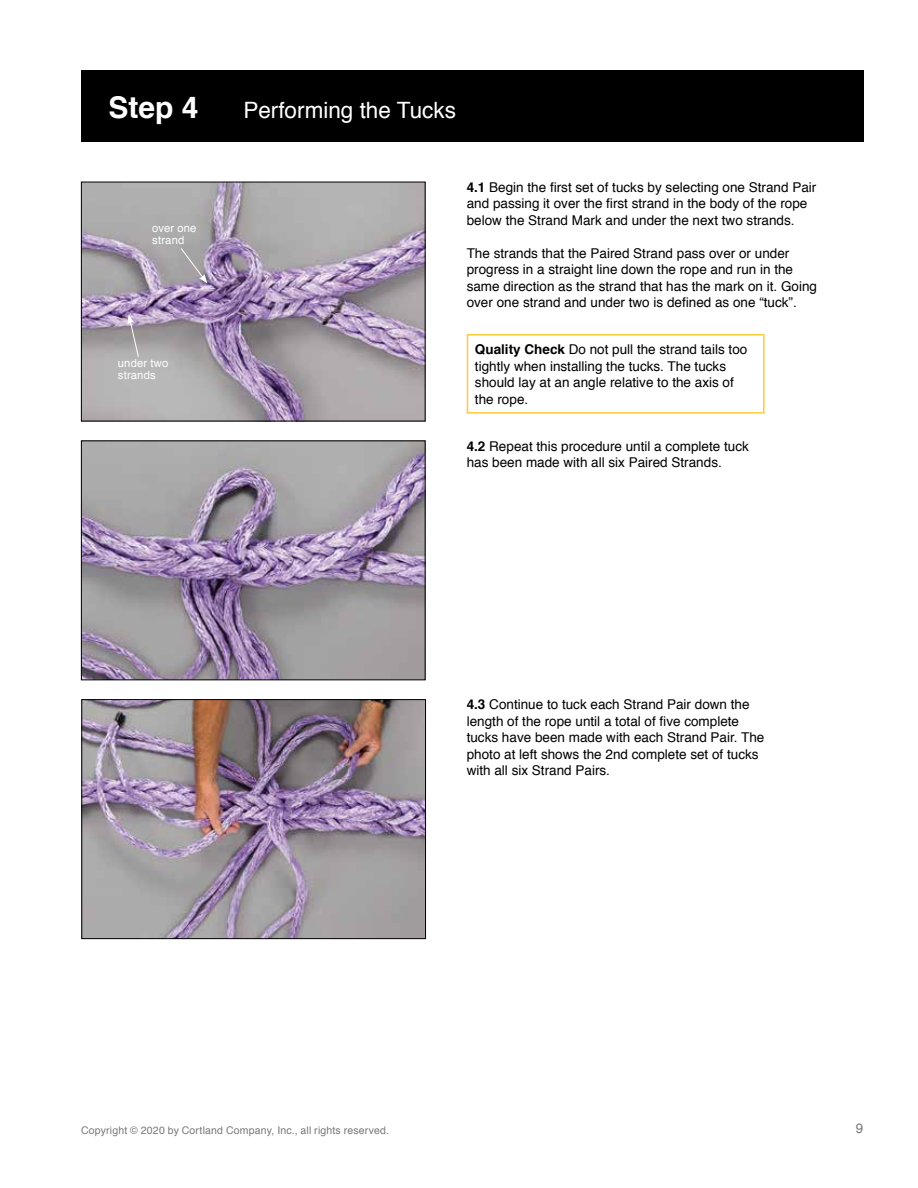
<style>
.page{position:relative;width:918px;height:1188px;background:#fff}
.page>*{position:absolute;margin:0;border:0;box-sizing:border-box;transform-origin:0 0}
.t1{font:700 30px "Helvetica";color:#fff}
.t2{font:22.5px "Helvetica";color:#fff}
.t3{font:13.5px/16.5px "Helvetica";color:#000}
.t4{font:13.5px "Helvetica";color:#77787b}
.t5{font:11.25px/12px "Helvetica";letter-spacing:.015em;color:#fff}
.t6{font:10.5px "Helvetica";letter-spacing:.015em;color:#77787b}
.s1{font-weight:700}
</style>
<div class="page">
<div style="left:81px;top:71px;width:783px;height:71px;background:#000"></div>
<img style="left:83px;top:184px;width:341px;height:235px">
<img style="left:83px;top:442px;width:341px;height:236px">
<div style="left:81px;top:440px;width:345px;height:240px;border:1px solid #000"></div>
<img style="left:83px;top:701px;width:341px;height:236px">
<div style="left:81px;top:699px;width:345px;height:240px;border:1px solid #000"></div>
<svg style="left:180px;top:247px;width:27px;height:36px"></svg>
<svg style="left:127px;top:314px;width:12px;height:44px"></svg>
<div style="left:467px;top:334px;width:298px;height:80px;border:2px solid #ffca38"></div>
<h1 class="t1" style="left:108px;top:83px;width:92px">Step 4</h1>
<h2 class="t2" style="left:243px;top:93px;width:214px">Performing the Tucks</h2>
<p class="t5" style="left:152px;top:223px;width:46px">over one strand</p>
<p class="t5" style="left:118px;top:358px;width:52px">under two strands</p>
<p class="t3" style="left:467px;top:179px;width:351px"><span class="s1">4.1</span> Begin the first set of tucks by selecting one Strand Pair and passing it over the first strand in the body of the rope below the Strand Mark and under the next two strands.</p>
<p class="t3" style="left:467px;top:245px;width:352px">The strands that the Paired Strand pass over or under progress in a straight line down the rope and run in the same direction as the strand that has the mark on it. Going over one strand and under two is defined as one “tuck”.</p>
<p class="t3" style="left:475px;top:342px;width:274px"><span class="s1">Quality Check</span> Do not pull the strand tails too tightly when installing the tucks. The tucks should lay at an angle relative to the axis of the rope.</p>
<p class="t3" style="left:467px;top:438px;width:284px"><span class="s1">4.2</span> Repeat this procedure until a complete tuck has been made with all six Paired Strands.</p>
<p class="t3" style="left:467px;top:697px;width:299px"><span class="s1">4.3</span> Continue to tuck each Strand Pair down the length of the rope until a total of five complete tucks have been made with each Strand Pair. The photo at left shows the 2nd complete set of tucks with all six Strand Pairs.</p>
<p class="t6" style="left:81px;top:1122px;width:310px">Copyright © 2020 by Cortland Company, Inc., all rights reserved.</p>
<p class="t4" style="left:856px;top:1118px;width:9px">9</p>
</div>
